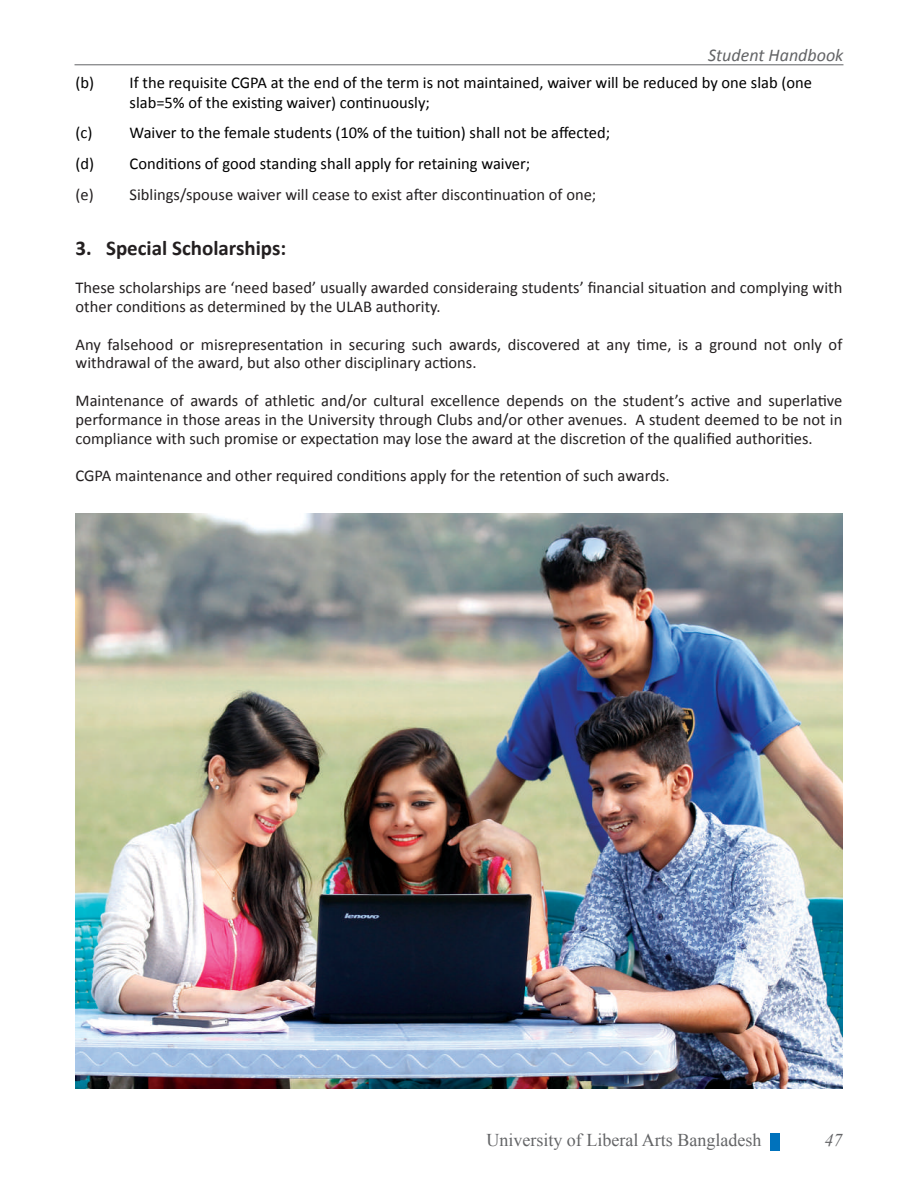
<style>
.page{position:relative;width:918px;height:1188px;background:#fff}
.page>*{position:absolute;margin:0;border:0;box-sizing:border-box;transform-origin:0 0}
.t1{font:700 21px "Calibri";color:#231f20}
.t2{font:18px "Times New Roman";color:#636466}
.t3{font:italic 18px "Calibri";color:#636466}
.t4{font:italic 18px "Times New Roman";color:#636466}
.t5{font:16.5px/18.9px "Calibri";color:#231f20}
.t6{font:16.5px/19.8px "Calibri";color:#000}
</style>
<div class="page">
<div style="left:770px;top:1134px;width:10px;height:17px;background:#0072bc"></div>
<hr style="left:75px;top:64px;width:768px;height:1px;background:#636466">
<img style="left:76px;top:513px;width:766px;height:575px">
<p class="t3" style="left:708px;top:43px;width:137px">Student Handbook</p>
<p class="t6" style="left:130px;top:73px;width:684px;text-indent:-54px">(b) If the requisite CGPA at the end of the term is not maintained, waiver will be reduced by one slab (one slab=5% of the existing waiver) continuously;</p>
<p class="t6" style="left:76px;top:118px;width:536px;line-height:30.6px">(c) Waiver to the female students (10% of the tuition) shall not be affected; (d) Conditions of good standing shall apply for retaining waiver;</p>
<p class="t5" style="left:76px;top:185px;width:522px">(e) Siblings/spouse waiver will cease to exist after discontinuation of one;</p>
<p class="t1" style="left:76px;top:235px;width:212px">3. Special Scholarships:</p>
<p class="t5" style="left:76px;top:278px;width:768px">These scholarships are ‘need based’ usually awarded consideraing students’ financial situation and complying with other conditions as determined by the ULAB authority.</p>
<p class="t5" style="left:76px;top:335px;width:768px">Any falsehood or misrepresentation in securing such awards, discovered at any time, is a ground not only of withdrawal of the award, but also other disciplinary actions.</p>
<p class="t5" style="left:76px;top:391px;width:768px;text-align:justify">Maintenance of awards of athletic and/or cultural excellence depends on the student’s active and superlative performance in those areas in the University through Clubs and/or other avenues. A student deemed to be not in compliance with such promise or expectation may lose the award at the discretion of the qualified authorities.</p>
<p class="t5" style="left:76px;top:467px;width:596px">CGPA maintenance and other required conditions apply for the retention of such awards.</p>
<p class="t2" style="left:486px;top:1128px;width:276px">University of Liberal Arts Bangladesh</p>
<p class="t4" style="left:824px;top:1128px;width:19px">47</p>
</div>
